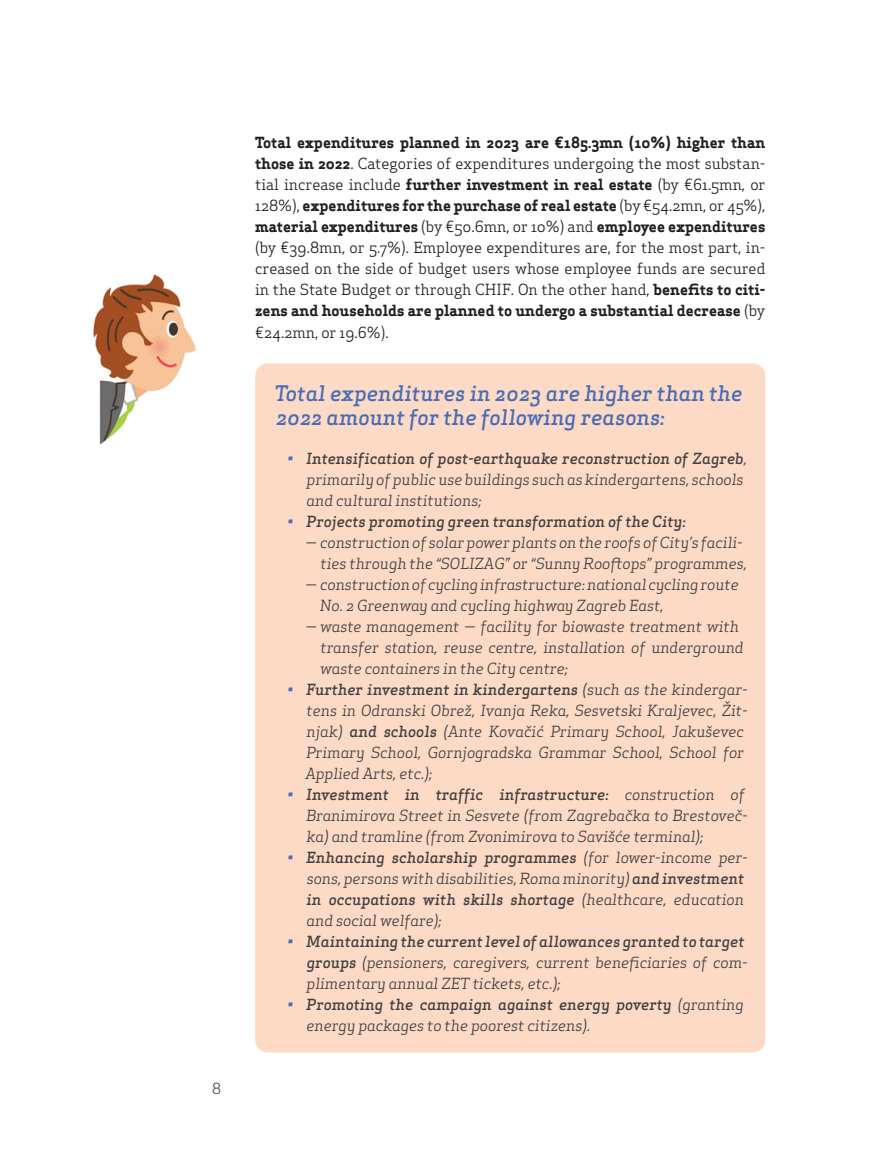
<style>
.page{position:relative;width:893px;height:1170px;background:#fff}
.page>*{position:absolute;margin:0;border:0;box-sizing:border-box;transform-origin:0 0}
.t1{font:italic 500 21px/24px "Apex Serif";color:#496db5}
.t2{font:italic 15px/21px "Apex Serif";color:#414042}
.t3{font:15px/21px "Apex Serif";color:#231f20;text-align:justify}
.t4{font:italic 500 15px "Apex Serif";color:#414042}
.t5{font:15px "Apex Serif";color:#58595b}
.s1{font-weight:700}
.s2{color:#496db5}
.s3{font-weight:500}
.s4{font-weight:400;color:#496db5}
</style>
<div class="page">
<div style="left:255px;top:363px;width:510px;height:689px;background:#fddac5;border-radius:13px"></div>
<img style="left:93px;top:274px;width:103px;height:171px">
<p class="t5" style="left:212px;top:1078px;width:10px">8</p>
<p class="t3" style="left:255px;top:132px;width:512px"><span class="s1">Total expenditures planned in 2023 are €185.3mn (10%) higher than those in 2022</span>. Categories of expenditures undergoing the most substan&shy;tial increase include <span class="s1">further investment in real estate</span> (by €61.5mn, or 128%), <span class="s1">expenditures for the purchase of real estate</span> (by €54.2mn, or 45%), <span class="s1">material expenditures</span> (by €50.6mn, or 10%) and <span class="s1">employee expenditures </span>(by €39.8mn, or 5.7%). Employee expenditures are, for the most part, in&shy;creased on the side of budget users whose employee funds are secured in the State Budget or through CHIF. On the other hand, <span class="s1">benefits to citi&shy;zens and households are planned to undergo a substantial decrease</span> (by €24.2mn, or 19.6%).</p>
<h1 class="t1" style="left:275px;top:380px;width:469px">Total expenditures in 2023 are higher than the<br>2022 amount for the following reasons:</h1>
<p class="t2" style="left:307px;top:447px;width:442px;text-indent:-19px"><span class="s2">•</span> <span class="s3">Intensification of post-earthquake reconstruction of Zagreb</span>, primarily of public use buildings such as kindergartens, schools and cultural institutions;</p>
<p class="t4" style="left:287px;top:511px;width:400px"><span class="s4">•</span> Projects promoting green transformation of the City:</p>
<p class="t2" style="left:306px;top:531px;width:443px;text-align:right">— construction of solar power plants on the roofs of City’s facili&shy;ties through the “SOLIZAG” or “Sunny Rooftops” programmes,</p>
<p class="t2" style="left:320px;top:573px;width:420px;text-indent:-14px">— construction of cycling infrastructure: national cycling route<br>No. 2 Greenway and cycling highway Zagreb East,</p>
<p class="t2" style="left:320px;top:615px;width:425px;text-indent:-15px">— waste management — facility for biowaste treatment with transfer station, reuse centre, installation of underground waste containers in the City centre;</p>
<p class="t2" style="left:305px;top:678px;width:444px;text-indent:-18px"><span class="s2">•</span> <span class="s3">Further investment in kindergartens</span> (such as the kindergar&shy;tens in Odranski Obrež, Ivanja Reka, Sesvetski Kraljevec, Žit&shy;njak) <span class="s3">and schools</span> (Ante Kovačić Primary School, Jakuševec Primary School, Gornjogradska Grammar School, School for Applied Arts, etc.);</p>
<p class="t2" style="left:306px;top:783px;width:443px;text-indent:-19px"><span class="s2">•</span> <span class="s3">Investment in traffic infrastructure:</span> construction of<br>Branimirova Street in Sesvete (from Zagrebačka to Brestoveč&shy;ka) and tramline (from Zvonimirova to Savišće terminal);</p>
<p class="t2" style="left:307px;top:846px;width:443px;text-indent:-19px"><span class="s2">•</span> <span class="s3">Enhancing scholarship programmes</span> (for lower-income per&shy;sons, persons with disabilities, Roma minority) <span class="s3">and investment in occupations with skills shortage</span> (healthcare, education and social welfare);</p>
<p class="t2" style="left:307px;top:930px;width:443px;text-indent:-19px"><span class="s2">•</span> <span class="s3">Maintaining the current level of allowances granted to target groups</span> (pensioners, caregivers, current beneficiaries of com&shy;plimentary annual ZET tickets, etc.);</p>
<p class="t2" style="left:306px;top:993px;width:439px;text-indent:-19px"><span class="s2">•</span> <span class="s3">Promoting the campaign against energy poverty</span> (granting energy packages to the poorest citizens).</p>
</div>
